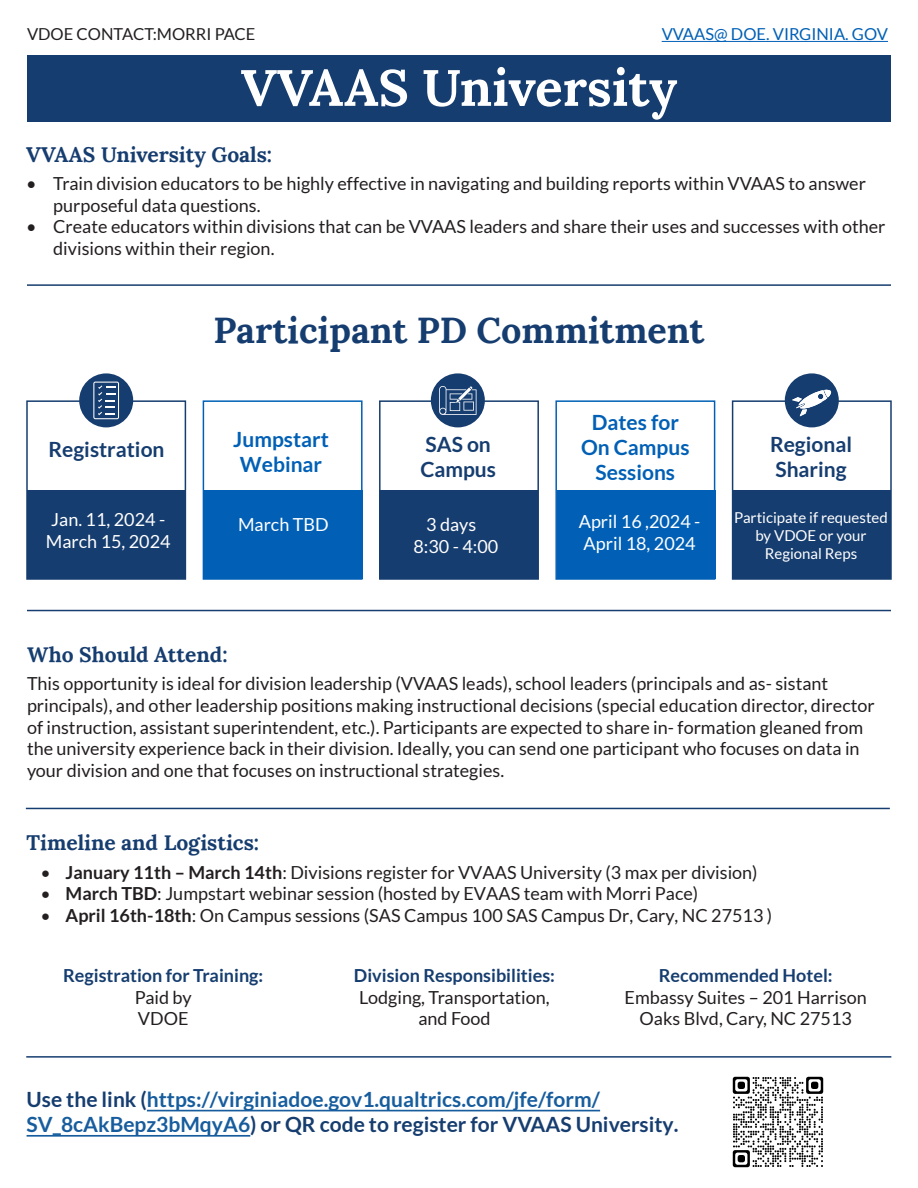
<style>
.page{position:relative;width:918px;height:1188px;background:#fff}
.page>*{position:absolute;margin:0;border:0;box-sizing:border-box;transform-origin:0 0}
.t1{font:700 51px "Lora";color:#fff}
.t2{font:700 36px "Lora";color:#163d6f}
.t3{font:700 21px/25.2px "Lato";color:#175d9e}
.t4{font:700 21px "Lora";color:#163d6f}
.t5{font:700 21px/25.2px "Lato";color:#0160b6;text-align:center}
.t6{font:700 21px/25.2px "Lato";color:#163d6f}
.t7{font:18px/21.6px "Lato";color:#231f20}
.t8{font:18px/21.6px "Lato";color:#fff}
.t9{font:700 18px "Lato";color:#163d6f}
.t10{font:16.5px "Lato";color:#0160b6}
.t11{font:16.5px "Lato";color:#231f20}
.t12{font:15px/18px "Lato";color:#fff;text-align:center}
.s1{font-weight:700}
.s2{color:#163d6f}
</style>
<div class="page">
<hr style="left:662px;top:41px;width:226px;height:1px;background:#0160b6">
<div style="left:27px;top:55px;width:864px;height:67px;background:#163d6f"></div>
<hr style="left:27px;top:284px;width:864px;height:2px;background:#163d6f">
<div style="left:26px;top:400px;width:160px;height:180px;border:2px solid #163d6f"></div>
<div style="left:79px;top:373px;width:54px;height:54px;background:#163d6f;border-radius:50%"></div>
<svg style="left:93px;top:382px;width:26px;height:37px"></svg>
<div style="left:27px;top:490px;width:158px;height:89px;background:#163d6f"></div>
<div style="left:203px;top:400px;width:160px;height:180px;border:2px solid #0160b6"></div>
<div style="left:204px;top:490px;width:159px;height:89px;background:#0160b6"></div>
<div style="left:379px;top:400px;width:160px;height:180px;border:2px solid #163d6f"></div>
<div style="left:431px;top:373px;width:54px;height:54px;background:#163d6f;border-radius:50%"></div>
<svg style="left:439px;top:386px;width:38px;height:29px"></svg>
<div style="left:379px;top:490px;width:158px;height:89px;background:#163d6f"></div>
<div style="left:555px;top:400px;width:160px;height:180px;border:2px solid #0160b6"></div>
<div style="left:557px;top:490px;width:158px;height:89px;background:#0160b6"></div>
<div style="left:732px;top:400px;width:160px;height:180px;border:2px solid #163d6f"></div>
<svg style="left:785px;top:373px;width:54px;height:54px"></svg>
<div style="left:732px;top:490px;width:158px;height:89px;background:#163d6f"></div>
<hr style="left:27px;top:610px;width:864px;height:1px;background:#163d6f">
<hr style="left:26px;top:808px;width:864px;height:1px;background:#163d6f">
<hr style="left:26px;top:1056px;width:865px;height:2px;background:#163d6f">
<img style="left:732px;top:1076px;width:92px;height:92px">
<hr style="left:147px;top:1110px;width:453px;height:1px;background:#175d9e">
<hr style="left:27px;top:1135px;width:223px;height:1px;background:#175d9e">
<p class="t11" style="left:27px;top:25px;width:230px">VDOE CONTACT:MORRI PACE</p>
<p class="t10" style="left:662px;top:25px;width:228px">VVAAS@ DOE. VIRGINIA. GOV</p>
<h1 class="t1" style="left:241px;top:44px;width:438px">VVAAS University</h1>
<h2 class="t4" style="left:26px;top:137px;width:247px">VVAAS University Goals:</h2>
<p class="t7" style="left:53px;top:173px;width:814px;text-indent:-27px">• Train division educators to be highly effective in navigating and building reports within VVAAS to answer purposeful data questions.</p>
<p class="t7" style="left:53px;top:216px;width:834px;text-indent:-27px">• Create educators within divisions that can be VVAAS leaders and share their uses and successes with other divisions within their region.</p>
<h2 class="t2" style="left:214px;top:300px;width:492px">Participant PD Commitment</h2>
<h3 class="t5" style="left:581px;top:409px;width:110px">Dates for<br>On Campus<br>Sessions</h3>
<h3 class="t6" style="left:48px;top:437px;width:118px">Registration</h3>
<h3 class="t5" style="left:233px;top:427px;width:97px">Jumpstart<br>Webinar</h3>
<h3 class="t6" style="left:420px;top:431px;width:77px">SAS on<br>Campus</h3>
<p class="t8" style="left:413px;top:514px;width:86px;text-align:center">3 days<br>8:30 - 4:00</p>
<p class="t8" style="left:46px;top:509px;width:126px">Jan. 11, 2024 -<br>March 15, 2024</p>
<p class="t8" style="left:579px;top:511px;width:123px">April 16 ,2024 -<br>April 18, 2024</p>
<p class="t8" style="left:238px;top:514px;width:92px">March TBD</p>
<h3 class="t6" style="left:770px;top:431px;width:84px">Regional<br>Sharing</h3>
<p class="t12" style="left:734px;top:508px;width:155px">Participate if requested by VDOE or your<br>Regional Reps</p>
<h2 class="t4" style="left:27px;top:637px;width:202px">Who Should Attend:</h2>
<p class="t7" style="left:27px;top:673px;width:849px">This opportunity is ideal for division leadership (VVAAS leads), school leaders (principals and as- sistant principals), and other leadership positions making instructional decisions (special education director, director of instruction, assistant superintendent, etc.). Participants are expected to share in- formation gleaned from the university experience back in their division. Ideally, you can send one participant who focuses on data in your division and one that focuses on instructional strategies.</p>
<h2 class="t4" style="left:27px;top:825px;width:234px">Timeline and Logistics:</h2>
<p class="t7" style="left:42px;top:861px;width:718px">• <span class="s1">January 11th – March 14th</span>: Divisions register for VVAAS University (3 max per division)</p>
<p class="t7" style="left:42px;top:883px;width:658px">• <span class="s1">March TBD</span>: Jumpstart webinar session (hosted by EVAAS team with Morri Pace)</p>
<p class="t7" style="left:42px;top:904px;width:732px">• <span class="s1">April 16th-18th</span>: On Campus sessions (SAS Campus 100 SAS Campus Dr, Cary, NC 27513 )</p>
<h3 class="t9" style="left:63px;top:965px;width:202px">Registration for Training:</h3>
<p class="t7" style="left:135px;top:986px;width:58px">Paid by<br>VDOE</p>
<h3 class="t9" style="left:354px;top:965px;width:203px">Division Responsibilities:</h3>
<p class="t7" style="left:359px;top:986px;width:192px;text-align:center">Lodging, Transportation, and Food</p>
<h3 class="t9" style="left:659px;top:965px;width:176px">Recommended Hotel:</h3>
<p class="t7" style="left:625px;top:986px;width:244px;text-align:center">Embassy Suites – 201 Harrison<br>Oaks Blvd, Cary, NC 27513</p>
<p class="t3" style="left:27px;top:1086px;width:654px"><span class="s2">Use the link (</span>https://virginiadoe.gov1.qualtrics.com/jfe/form/<br>SV_8cAkBepz3bMqyA6<span class="s2">) or QR code to register for VVAAS University.</span></p>
</div>
